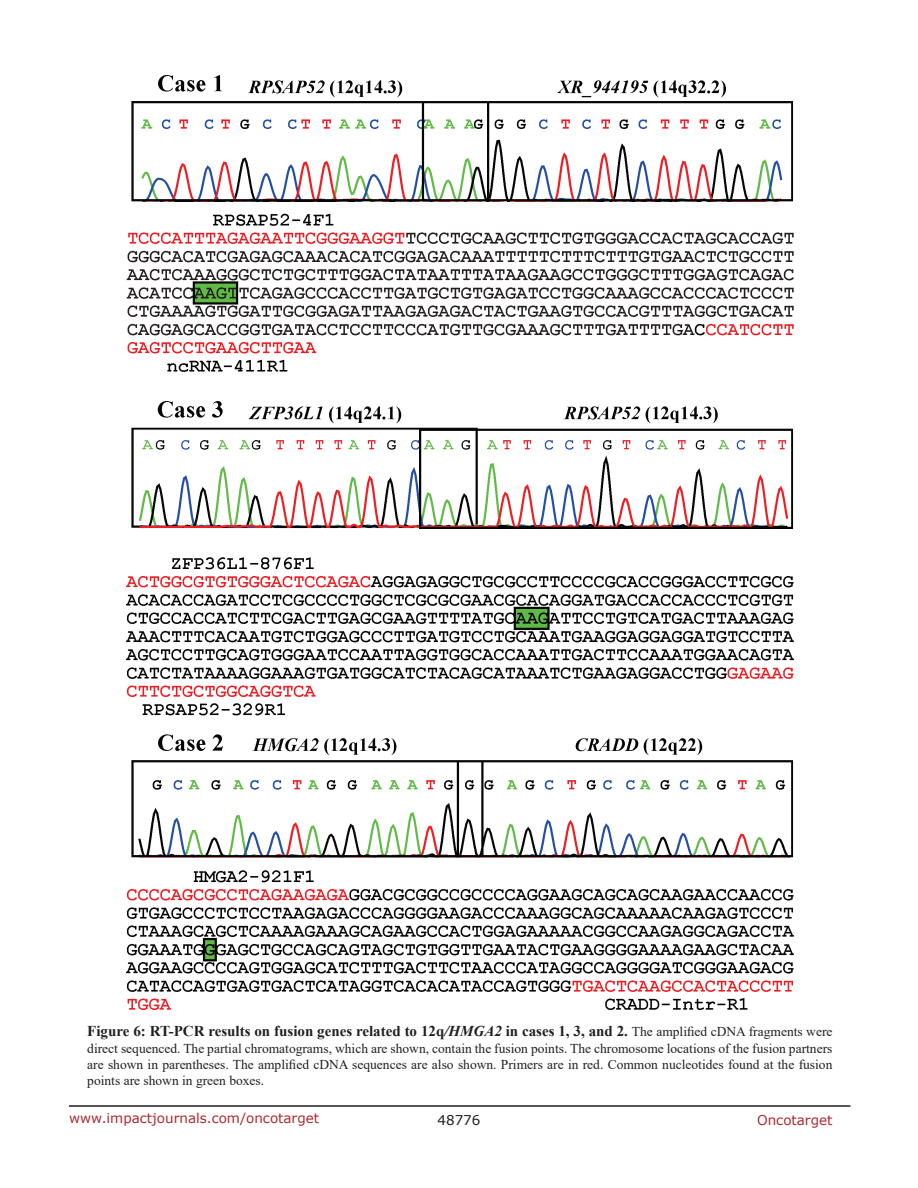
<style>
.page{position:relative;width:918px;height:1188px;background:#fff}
.page>*{position:absolute;margin:0;border:0;box-sizing:border-box;transform-origin:0 0}
.FigureText{font:700 15px "Times New Roman";color:#221f22}
.FigureText-2{font:13.5px/16.2px "Times New Roman";color:#221f22;text-align:justify}
.t1{font:13.5px "Verdana";color:#ac2b31}
.t2{font:13.5px "Verdana";color:#221f22}
.s1{font-style:italic}
.s2{font-weight:400;font-size:13.5px}
</style>
<div class="page">
<hr style="left:69px;top:1105px;width:781px;height:2px;background:#231f20">
<img style="left:126px;top:76px;width:667px;height:934px">
<p class="FigureText" style="left:87px;top:1021px;width:747px">Figure 6: RT-PCR results on fusion genes related to 12q<span class="s1">/HMGA2</span> in cases 1, 3, and 2. <span class="s2">The amplified cDNA fragments were</span></p>
<p class="FigureText-2" style="left:87px;top:1040px;width:747px">direct sequenced. The partial chromatograms, which are shown, contain the fusion points. The chromosome locations of the fusion partners are shown in parentheses. The amplified cDNA sequences are also shown. Primers are in red. Common nucleotides found at the fusion points are shown in green boxes.</p>
<p class="t1" style="left:69px;top:1109px;width:252px">www.impactjournals.com/oncotarget</p>
<p class="t2" style="left:438px;top:1111px;width:44px">48776</p>
<p class="t1" style="left:757px;top:1111px;width:77px">Oncotarget</p>
</div>
